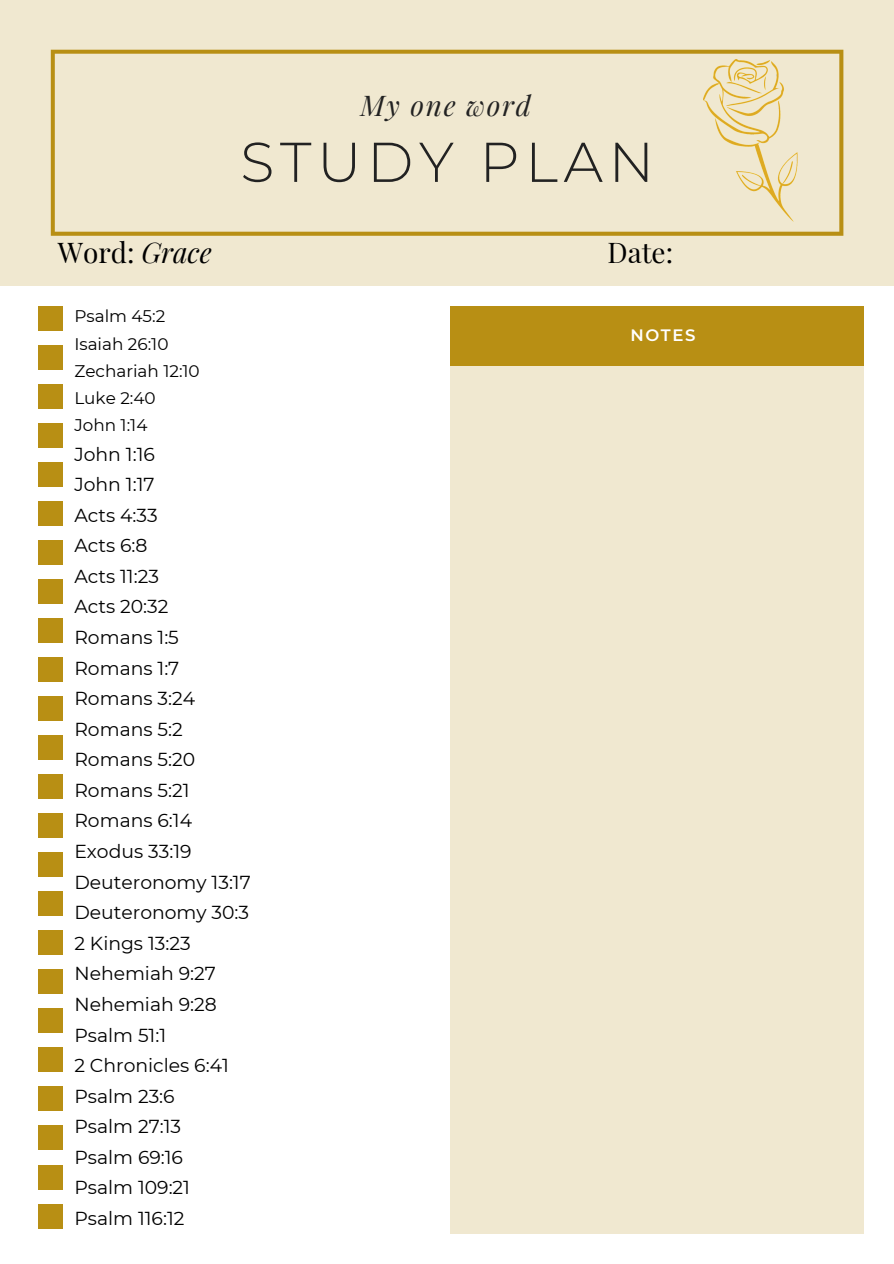
<style>
.page{position:relative;width:894px;height:1264px;background:#fff}
.page>*{position:absolute;margin:0;border:0;box-sizing:border-box;transform-origin:0 0}
.t1{font:300 55.95px "Montserrat";letter-spacing:.1em;color:#222}
.t2{font:27.9px "Playfair Display";color:#000}
.t3{font:italic 27.9px "Playfair Display";letter-spacing:.06em;color:#222}
.t4{font:18.75px/30.6px "Montserrat";color:#000}
.t5{font:16.8px/27.2px "Montserrat";color:#000}
.t6{font:600 16.5px "Montserrat";letter-spacing:.1em;color:#fff}
.s1{font-style:italic}
</style>
<div class="page">
<div style="left:0;top:0;width:893px;height:285px;background:#f0e8d0"></div>
<svg style="left:51px;top:50px;width:792px;height:186px"></svg>
<img style="left:703px;top:60px;width:99px;height:165px">
<div style="left:450px;top:355px;width:413px;height:878px;background:#f0e8d0"></div>
<div style="left:450px;top:306px;width:413px;height:60px;background:#b88f14"></div>
<div style="left:39px;top:306px;width:24px;height:24px;background:#b88f14"></div>
<div style="left:39px;top:345px;width:24px;height:24px;background:#b88f14"></div>
<div style="left:39px;top:384px;width:24px;height:24px;background:#b88f14"></div>
<div style="left:39px;top:423px;width:24px;height:24px;background:#b88f14"></div>
<div style="left:39px;top:462px;width:24px;height:24px;background:#b88f14"></div>
<div style="left:39px;top:501px;width:24px;height:24px;background:#b88f14"></div>
<div style="left:39px;top:540px;width:24px;height:24px;background:#b88f14"></div>
<div style="left:39px;top:579px;width:24px;height:24px;background:#b88f14"></div>
<div style="left:39px;top:618px;width:24px;height:24px;background:#b88f14"></div>
<div style="left:39px;top:657px;width:24px;height:24px;background:#b88f14"></div>
<div style="left:39px;top:696px;width:24px;height:24px;background:#b88f14"></div>
<div style="left:39px;top:735px;width:24px;height:24px;background:#b88f14"></div>
<div style="left:39px;top:774px;width:24px;height:25px;background:#b88f14"></div>
<div style="left:39px;top:813px;width:24px;height:25px;background:#b88f14"></div>
<div style="left:39px;top:852px;width:24px;height:25px;background:#b88f14"></div>
<div style="left:39px;top:891px;width:24px;height:25px;background:#b88f14"></div>
<div style="left:39px;top:930px;width:24px;height:25px;background:#b88f14"></div>
<div style="left:39px;top:969px;width:24px;height:25px;background:#b88f14"></div>
<div style="left:39px;top:1008px;width:24px;height:25px;background:#b88f14"></div>
<div style="left:39px;top:1047px;width:24px;height:25px;background:#b88f14"></div>
<div style="left:39px;top:1086px;width:24px;height:25px;background:#b88f14"></div>
<div style="left:39px;top:1125px;width:24px;height:25px;background:#b88f14"></div>
<div style="left:39px;top:1164px;width:24px;height:25px;background:#b88f14"></div>
<div style="left:39px;top:1203px;width:24px;height:25px;background:#b88f14"></div>
<h2 class="t3" style="left:360px;top:86px;width:172px">My one word</h2>
<h1 class="t1" style="left:240px;top:128px;width:415px">STUDY PLAN</h1>
<h2 class="t2" style="left:58px;top:233px;width:155px">Word: <span class="s1">Grace</span></h2>
<h2 class="t2" style="left:607px;top:233px;width:67px">Date:</h2>
<p class="t5" style="left:74px;top:303px;width:127px">Psalm 45:2<br>Isaiah 26:10<br>Zechariah 12:10<br>Luke 2:40<br>John 1:14</p>
<p class="t4" style="left:74px;top:438px;width:178px">John 1:16<br>John 1:17<br>Acts 4:33<br>Acts 6:8<br>Acts 11:23<br>Acts 20:32<br>Romans 1:5<br>Romans 1:7<br>Romans 3:24<br>Romans 5:2<br>Romans 5:20<br>Romans 5:21<br>Romans 6:14<br>Exodus 33:19<br>Deuteronomy 13:17<br>Deuteronomy 30:3<br>2 Kings 13:23<br>Nehemiah 9:27<br>Nehemiah 9:28<br>Psalm 51:1<br>2 Chronicles 6:41<br>Psalm 23:6<br>Psalm 27:13<br>Psalm 69:16<br>Psalm 109:21<br>Psalm 116:12</p>
<p class="t6" style="left:630px;top:325px;width:67px">NOTES</p>
</div>
